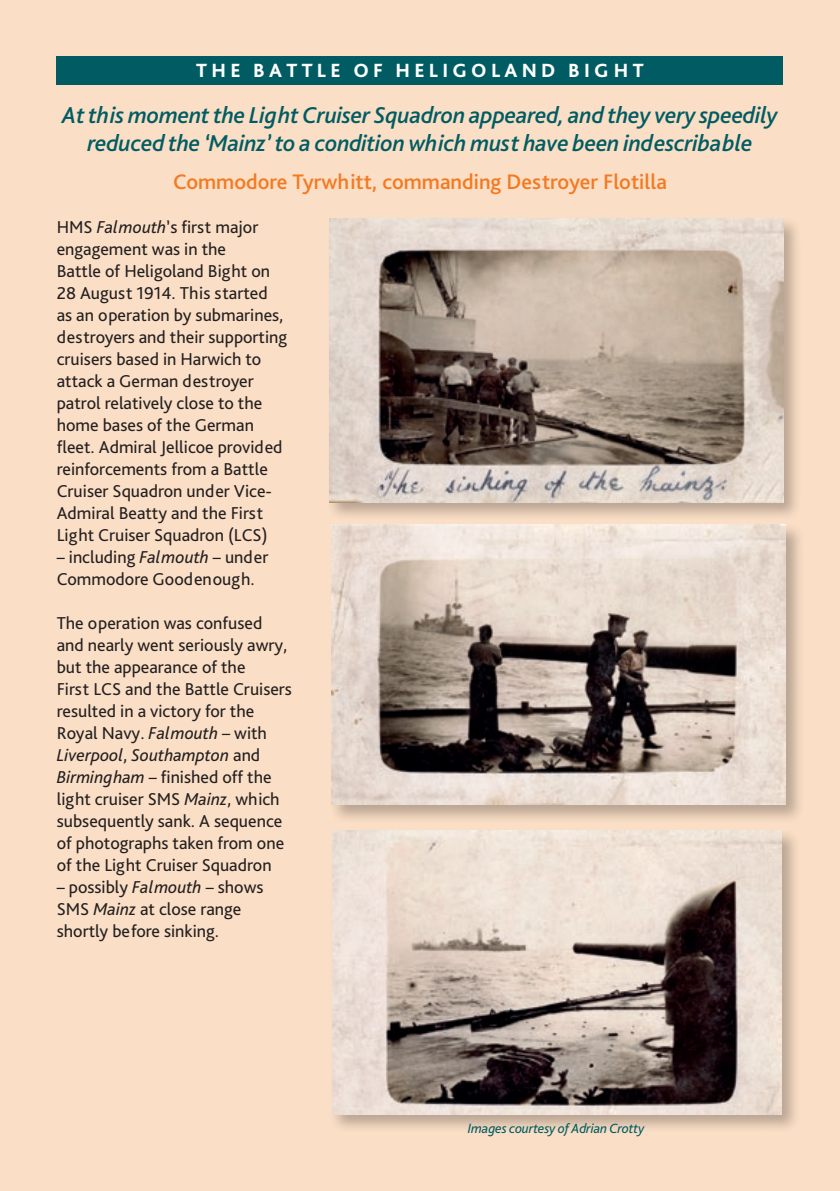
<style>
.page{position:relative;width:840px;height:1191px;background:#fff}
.page>*{position:absolute;margin:0;border:0;box-sizing:border-box;transform-origin:0 0}
.t1{font:italic 500 24px/28px "Bliss Pro";letter-spacing:-.01em;color:#005c62;text-align:center}
.t2{font:500 22px "Bliss Pro";color:#f47921}
.t3{font:800 20px "Bliss Pro";letter-spacing:.215em;color:#fff}
.t4{font:18px/22px "Bliss Pro";color:#231f20}
.t5{font:italic 14px "Bliss Pro";letter-spacing:-.01em;color:#005c62}
.s1{font-style:italic}
</style>
<div class="page">
<div style="left:0;top:0;width:839px;height:1191px;background:#fadec5"></div>
<div style="left:57px;top:57px;width:725px;height:28px;background:#005c62"></div>
<div style="left:326px;top:215px;width:476px;height:306px;background:#231f20;opacity:.3"></div>
<img style="left:329px;top:219px;width:453px;height:283px">
<div style="left:328px;top:522px;width:476px;height:302px;background:#231f20;opacity:.3"></div>
<img style="left:331px;top:525px;width:454px;height:280px">
<div style="left:329px;top:827px;width:471px;height:306px;background:#231f20;opacity:.3"></div>
<img style="left:332px;top:830px;width:449px;height:284px">
<h2 class="t3" style="left:196px;top:58px;width:448px">THE BATTLE OF HELIGOLAND BIGHT</h2>
<p class="t1" style="left:62px;top:100px;width:716px">At this moment the Light Cruiser Squadron appeared, and they very speedily reduced the ‘Mainz’ to a condition which must have been indescribable</p>
<p class="t2" style="left:173px;top:168px;width:495px">Commodore Tyrwhitt, commanding Destroyer Flotilla</p>
<p class="t4" style="left:57px;top:215px;width:232px">HMS <span class="s1">Falmouth</span>’s first major engagement was in the<br>Battle of Heligoland Bight on<br>28 August 1914. This started as an operation by submarines, destroyers and their supporting cruisers based in Harwich to attack a German destroyer patrol relatively close to the home bases of the German fleet. Admiral Jellicoe provided reinforcements from a Battle<br>Cruiser Squadron under Vice-<br>Admiral Beatty and the First<br>Light Cruiser Squadron (LCS)</p>
<p class="t4" style="left:57px;top:545px;width:213px">– including <span class="s1">Falmouth</span> – under<br>Commodore Goodenough.</p>
<p class="t4" style="left:57px;top:611px;width:236px">The operation was confused and nearly went seriously awry, but the appearance of the<br>First LCS and the Battle Cruisers resulted in a victory for the<br>Royal Navy. <span class="s1">Falmouth</span> – with<br><span class="s1">Liverpool</span>, <span class="s1">Southampton</span> and<br><span class="s1">Birmingham</span> – finished off the light cruiser SMS <span class="s1">Mainz</span>, which subsequently sank. A sequence of photographs taken from one of the Light Cruiser Squadron</p>
<p class="t4" style="left:57px;top:875px;width:208px">– possibly <span class="s1">Falmouth</span> – shows<br>SMS <span class="s1">Mainz</span> at close range shortly before sinking.</p>
<p class="t5" style="left:467px;top:1119px;width:178px">Images courtesy of Adrian Crotty</p>
</div>
